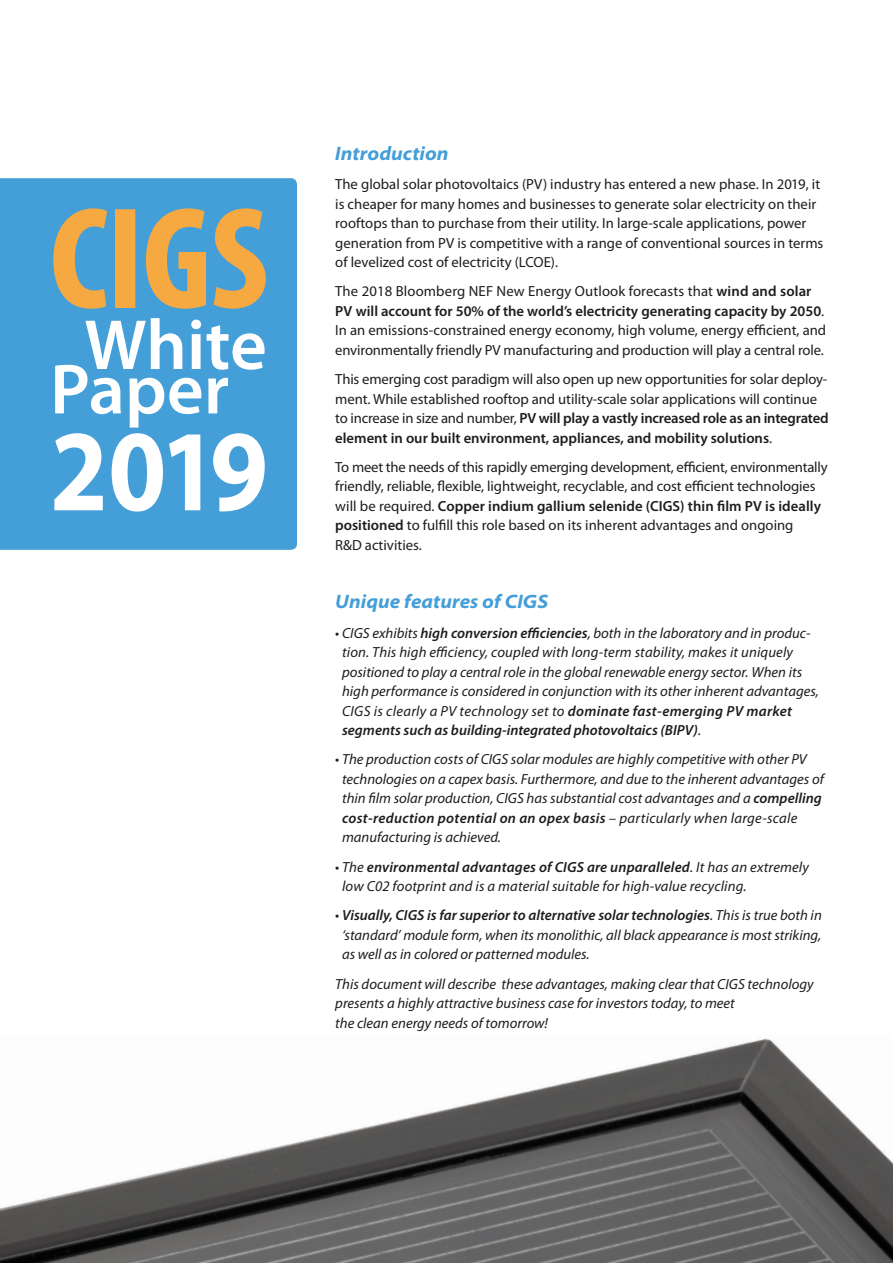
<style>
.page{position:relative;width:893px;height:1263px;background:#fff}
.page>*{position:absolute;margin:0;border:0;box-sizing:border-box;transform-origin:0 0}
.Fließtext{font:700 condensed 144px "Myriad Pro";color:#f7a941}
.Fließtext-2{font:700 116.55px "Myriad Pro";color:#fff;scale:.9 1}
.Fließtext-3{font:600 71.55px "Myriad Pro";color:#fff}
.Heads{font:italic 700 semi-expanded 19.5px "Myriad Pro";color:#449ed8}
.Fließtext-4{font:italic 14.7px/19.5px "Myriad Pro";color:#1d1d1b}
.Heads-2{font:14.7px/19.5px "Myriad Pro";letter-spacing:-.005em;color:#1d1d1b}
.s1{font-weight:600}
.s2{font-stretch:normal}
.s3{font-style:normal}
</style>
<div class="page">
<img style="left:0;top:1038px;width:893px;height:225px">
<div style="left:0;top:178px;width:297px;height:372px;background:#449ed8"></div>
<svg style="left:53px;top:208px;width:55px;height:101px;background:#529ecb"></svg>
<div style="left:115px;top:209px;width:20px;height:99px;border:2px solid #f7a941"></div>
<svg style="left:146px;top:208px;width:121px;height:101px;background:#549ec9"></svg>
<p class="Fließtext" style="left:50px;top:180px;width:219px">CIGS</p>
<p class="Fließtext-3" style="left:84px;top:305px;width:184px">White</p>
<p class="Fließtext-3" style="left:50px;top:350px;width:181px">Paper</p>
<p class="Fließtext-2" style="left:50px;top:406px;width:244px">2019</p>
<p class="Heads" style="left:335px;top:142px;width:115px">Introduction</p>
<p class="Heads-2" style="left:335px;top:175px;width:490px">The global solar photovoltaics (PV) industry has entered a new phase. In 2019, it is cheaper for many homes and businesses to generate solar electricity on their rooftops than to purchase from their utility. In large-scale applications, power generation from PV is competitive with a range of conventional sources in terms of levelized cost of electricity (LCOE).</p>
<p class="Heads-2" style="left:335px;top:282px;width:492px">The 2018 Bloomberg NEF New Energy Outlook forecasts that <span class="s1">wind and solar PV will account for 50% of the world’s electricity generating capacity by 2050</span>.<br>In an emissions-constrained energy economy, high volume, energy efficient, and environmentally friendly PV manufacturing and production will play a central role.</p>
<p class="Heads-2" style="left:335px;top:370px;width:495px">This emerging cost paradigm will also open up new opportunities for solar deploy&shy;ment. While established rooftop and utility-scale solar applications will continue to increase in size and number, <span class="s1">PV will play a vastly increased role as an integrated element in our built environment, appliances, and mobility solutions</span>.</p>
<p class="Heads-2" style="left:335px;top:457px;width:494px">To meet the needs of this rapidly emerging development, efficient, environmentally friendly, reliable, flexible, lightweight, recyclable, and cost efficient technologies will be required. <span class="s1">Copper indium gallium selenide (CIGS) thin film PV is ideally positioned</span> to fulfill this role based on its inherent advantages and ongoing<br>R&amp;D activities.</p>
<p class="Heads" style="left:335px;top:591px;width:214px">Unique feature<span class="s2">s</span> of CIGS</p>
<p class="Fließtext-4" style="left:342px;top:623px;width:478px;text-indent:-7px"><span class="s3">•</span> CIGS exhibits <span class="s1">high conversion efficiencies</span>, both in the laboratory and in produc&shy;tion. This high efficiency, coupled with long-term stability, makes it uniquely positioned to play a central role in the global renewable energy sector. When its high performance is considered in conjunction with its other inherent advantages, CIGS is clearly a PV technology set to <span class="s1">dominate fast-emerging PV market segments such as building-integrated photovoltaics (BIPV)</span>.</p>
<p class="Fließtext-4" style="left:342px;top:750px;width:483px;text-indent:-7px"><span class="s3">•</span> The production costs of CIGS solar modules are highly competitive with other PV technologies on a capex basis. Furthermore, and due to the inherent advantages of thin film solar production, CIGS has substantial cost advantages and a <span class="s1">compelling cost-reduction potential on an opex basis</span> – particularly when large-scale manufacturing is achieved.</p>
<p class="Fließtext-4" style="left:342px;top:857px;width:468px;text-indent:-7px"><span class="s3">•</span> The <span class="s1">environmental advantages of CIGS are unparalleled</span>. It has an extremely low C02 footprint and is a material suitable for high-value recycling.</p>
<p class="Fließtext-4" style="left:342px;top:906px;width:481px;text-align:justify;text-indent:-7px"><span class="s3">•</span> <span class="s1">Visually, CIGS is far superior to alternative solar technologies</span>. This is true both in ‘standard’ module form, when its monolithic, all black appearance is most striking, as well as in colored or patterned modules.</p>
<p class="Fließtext-4" style="left:335px;top:974px;width:480px">This document will describe these advantages, making clear that CIGS technology presents a highly attractive business case for investors today, to meet<br>the clean energy needs of tomorrow!</p>
</div>
